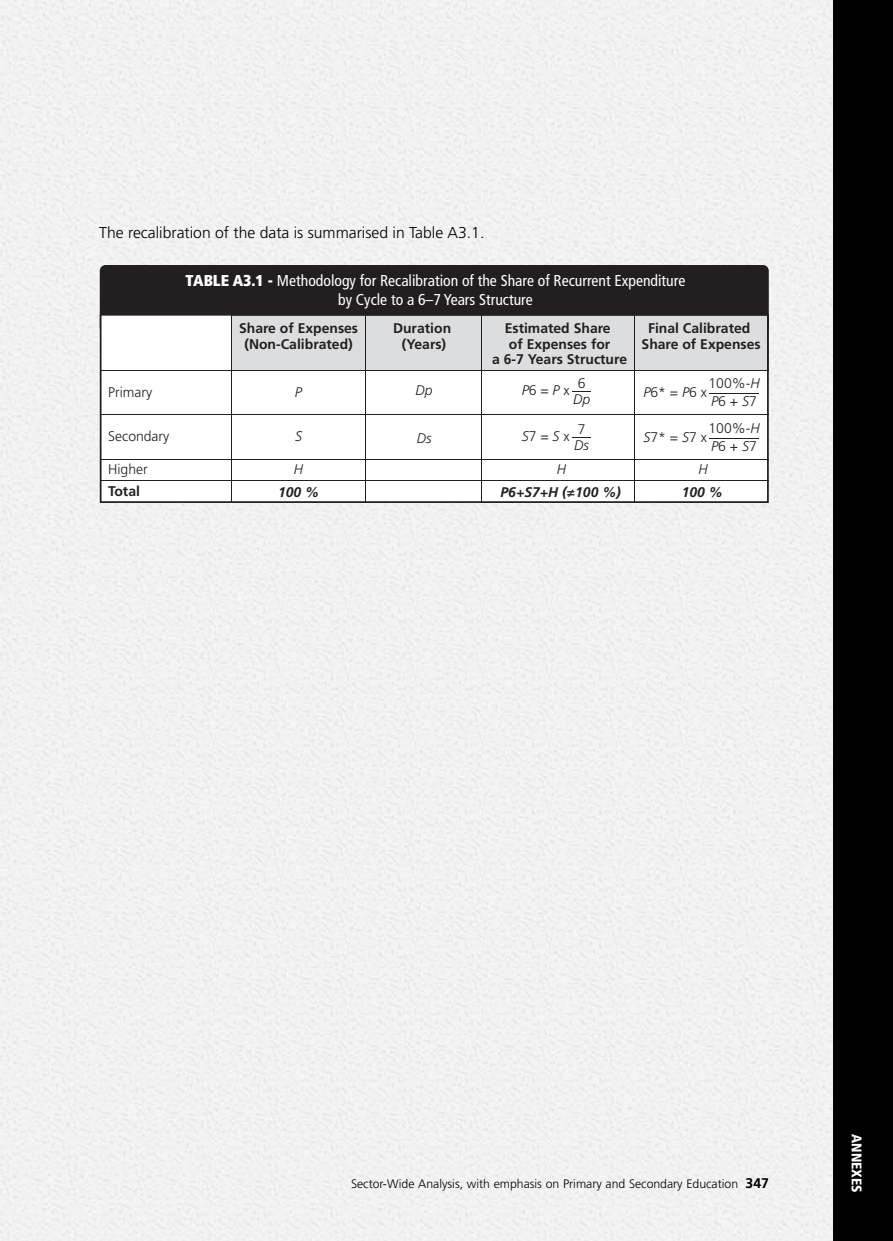
<style>
.page{position:relative;width:893px;height:1241px;background:#fff}
.page>*{position:absolute;margin:0;border:0;box-sizing:border-box;transform-origin:0 0}
.t1{font:condensed 15.75px/18.9px "Frutiger";color:#fff;text-align:center}
.t2{font:300 15.75px "Frutiger";color:#000}
.t3{font:700 14px/15.8px "Frutiger";color:#231f20;text-align:center}
.t4{font:300 14px/17.5px "Frutiger";color:#231f20}
.t5{font:italic 700 14px "Frutiger";color:#231f20}
.t6{font:italic 300 14px "Frutiger";color:#231f20}
.t7{font:900 condensed 14px "Frutiger";color:#fff}
.t8{font:300 12.25px "Frutiger";color:#000}
.s1{font-weight:900}
.s2{font-style:italic}
.s3{font-family:"Myriad Pro";font-style:normal}
.s4{font-weight:700;font-size:14px}
</style>
<div class="page">
<div style="left:0;top:0;width:833px;height:1240px;background:#f2f2f2"></div>
<div style="left:833px;top:0;width:60px;height:1240px;background:#000"></div>
<svg style="left:100px;top:370px;width:669px;height:133px"></svg>
<svg style="left:100px;top:265px;width:669px;height:105px;background:#858385"></svg>
<hr style="left:231px;top:315px;width:1px;height:187px;background:#231f20">
<hr style="left:365px;top:315px;width:1px;height:187px;background:#231f20">
<hr style="left:634px;top:315px;width:1px;height:187px;background:#231f20">
<hr style="left:101px;top:370px;width:668px;height:1px;background:#231f20">
<hr style="left:101px;top:414px;width:668px;height:1px;background:#231f20">
<hr style="left:481px;top:315px;width:1px;height:187px;background:#231f20">
<hr style="left:101px;top:458px;width:668px;height:1px;background:#231f20">
<hr style="left:101px;top:479px;width:668px;height:1px;background:#231f20">
<svg style="left:572px;top:391px;width:19px;height:1px"></svg>
<hr style="left:709px;top:393px;width:50px;height:1px;background:#231f20">
<hr style="left:709px;top:438px;width:50px;height:1px;background:#231f20">
<svg style="left:572px;top:436px;width:19px;height:1px"></svg>
<p class="t2" style="left:99px;top:226px;width:387px">The recalibration of the data is summarised in Table A3.1.</p>
<p class="t1" style="left:186px;top:272px;width:501px"><span class="s1">TABLE A3.1 -</span> Methodology for Recalibration of the Share of Recurrent Expenditure by Cycle to a 6–7 Years Structure</p>
<p class="t4" style="left:108px;top:384px;width:46px">Primary</p>
<p class="t4" style="left:108px;top:428px;width:63px">Secondary</p>
<p class="t4" style="left:108px;top:461px;width:41px">Higher</p>
<p class="t3" style="left:108px;top:484px;width:33px">Total</p>
<p class="t3" style="left:239px;top:321px;width:121px">Share of Expenses (Non-Calibrated)</p>
<p class="t3" style="left:492px;top:321px;width:136px">Estimated Share<br>of Expenses for<br>a 6-7 Years Structure</p>
<p class="t3" style="left:642px;top:321px;width:121px">Final Calibrated<br>Share of Expenses</p>
<p class="t3" style="left:393px;top:321px;width:60px">Duration (Years)</p>
<p class="t4" style="left:522px;top:383px;width:50px"><span class="s2">P</span>6 = <span class="s2">P</span> x</p>
<p class="t4" style="left:708px;top:376px;width:53px">100%-<span class="s2">H<br>P</span>6 + <span class="s2">S</span>7</p>
<p class="t4" style="left:578px;top:376px;width:9px">6</p>
<p class="t6" style="left:573px;top:393px;width:19px">Dp</p>
<p class="t6" style="left:415px;top:385px;width:19px">Dp</p>
<p class="t6" style="left:417px;top:432px;width:16px">Ds</p>
<p class="t6" style="left:295px;top:386px;width:8px">P</p>
<p class="t6" style="left:295px;top:430px;width:8px">S</p>
<p class="t6" style="left:294px;top:463px;width:11px">H</p>
<p class="t6" style="left:557px;top:463px;width:11px">H</p>
<p class="t6" style="left:698px;top:463px;width:11px">H</p>
<p class="t5" style="left:278px;top:486px;width:43px">100 %</p>
<p class="t5" style="left:682px;top:486px;width:43px">100 %</p>
<p class="t4" style="left:643px;top:384px;width:65px"><span class="s2">P</span>6* = <span class="s2">P</span>6 x</p>
<p class="t4" style="left:708px;top:421px;width:53px">100%-<span class="s2">H<br>P</span>6 + <span class="s2">S</span>7</p>
<p class="t4" style="left:578px;top:421px;width:9px">7</p>
<p class="t6" style="left:574px;top:439px;width:16px">Ds</p>
<p class="t4" style="left:522px;top:428px;width:50px"><span class="s2">S</span>7 = <span class="s2">S</span> x</p>
<p class="t4" style="left:643px;top:429px;width:65px"><span class="s2">S</span>7* = <span class="s2">S</span>7 x</p>
<p class="t5" style="left:500px;top:486px;width:122px">P6+S7+H (<span class="s3">≠</span>100 %)</p>
<p class="t8" style="left:351px;top:1178px;width:419px">Sector-Wide Analysis, with emphasis on Primary and Secondary Education <span class="s4">347</span></p>
<p class="t7" style="left:862px;top:1133px;width:60px;rotate:90deg">ANNEXES</p>
</div>
